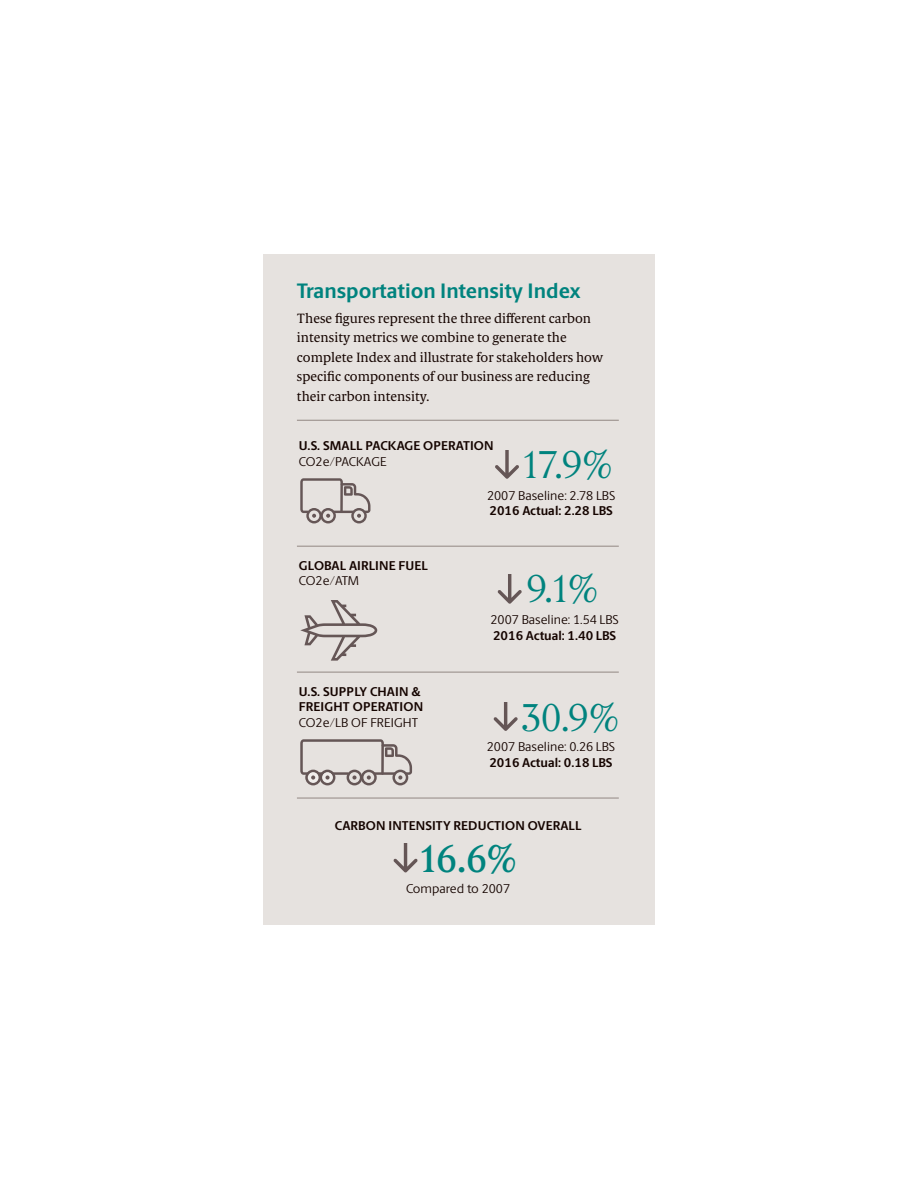
<style>
.page{position:relative;width:918px;height:1188px;background:#fff}
.page>*{position:absolute;margin:0;border:0;box-sizing:border-box;transform-origin:0 0}
.t1{font:200 39px "UPS Berlingske Serif Tx";color:#00837e}
.t2{font:500 39px "UPS Berlingske Serif Tx";color:#00837e}
.t3{font:700 21px "UPS Berlingske Sans";letter-spacing:-.005em;color:#00837e}
.t4{font:13.5px/19.5px "UPS Berlingske Serif Tx";color:#150400}
.t5{font:700 12.9px/15.5px "UPS Berlingske Sans";letter-spacing:.005em;color:#150400}
.t6{font:12.9px "UPS Berlingske Sans";color:#150400}
</style>
<div class="page">
<div style="left:263px;top:254px;width:392px;height:670px;background:#e6e2df"></div>
<svg style="left:495px;top:450px;width:24px;height:29px"></svg>
<svg style="left:394px;top:844px;width:24px;height:28px"></svg>
<hr style="left:297px;top:420px;width:322px;height:1px;background:#938884">
<hr style="left:297px;top:546px;width:322px;height:1px;background:#938884">
<hr style="left:297px;top:672px;width:322px;height:1px;background:#938884">
<hr style="left:297px;top:798px;width:322px;height:1px;background:#938884">
<svg style="left:498px;top:575px;width:24px;height:29px"></svg>
<svg style="left:494px;top:702px;width:24px;height:29px"></svg>
<svg style="left:300px;top:478px;width:70px;height:45px"></svg>
<svg style="left:300px;top:600px;width:77px;height:61px"></svg>
<svg style="left:300px;top:739px;width:112px;height:46px"></svg>
<h2 class="t3" style="left:297px;top:275px;width:285px">Transportation Intensity Index</h2>
<p class="t4" style="left:297px;top:308px;width:308px">These figures represent the three different carbon intensity metrics we combine to generate the complete Index and illustrate for stakeholders how specific components of our business are reducing their carbon intensity.</p>
<p class="t5" style="left:299px;top:438px;width:196px">U.S. SMALL PACKAGE OPERATION</p>
<p class="t6" style="left:299px;top:452px;width:89px">CO2e/PACKAGE</p>
<p class="t6" style="left:487px;top:486px;width:130px">2007 Baseline: 2.78 LBS</p>
<p class="t5" style="left:490px;top:503px;width:125px">2016 Actual: 2.28 LBS</p>
<h1 class="t1" style="left:521px;top:438px;width:95px">17.9%</h1>
<p class="t5" style="left:299px;top:558px;width:131px">GLOBAL AIRLINE FUEL</p>
<p class="t6" style="left:299px;top:572px;width:62px">CO2e/ATM</p>
<p class="t5" style="left:299px;top:684px;width:126px">U.S. SUPPLY CHAIN &amp;<br>FREIGHT OPERATION</p>
<p class="t6" style="left:299px;top:713px;width:121px">CO2e/LB OF FREIGHT</p>
<h1 class="t1" style="left:526px;top:561px;width:75px">9.1%</h1>
<p class="t6" style="left:491px;top:611px;width:130px">2007 Baseline: 1.54 LBS</p>
<p class="t5" style="left:493px;top:627px;width:125px">2016 Actual: 1.40 LBS</p>
<h1 class="t1" style="left:521px;top:690px;width:101px">30.9%</h1>
<p class="t6" style="left:487px;top:738px;width:130px">2007 Baseline: 0.26 LBS</p>
<p class="t5" style="left:489px;top:755px;width:125px">2016 Actual: 0.18 LBS</p>
<p class="t5" style="left:335px;top:818px;width:248px">CARBON INTENSITY REDUCTION OVERALL</p>
<h1 class="t2" style="left:418px;top:831px;width:102px">16.6%</h1>
<p class="t6" style="left:406px;top:880px;width:106px">Compared to 2007</p>
</div>
